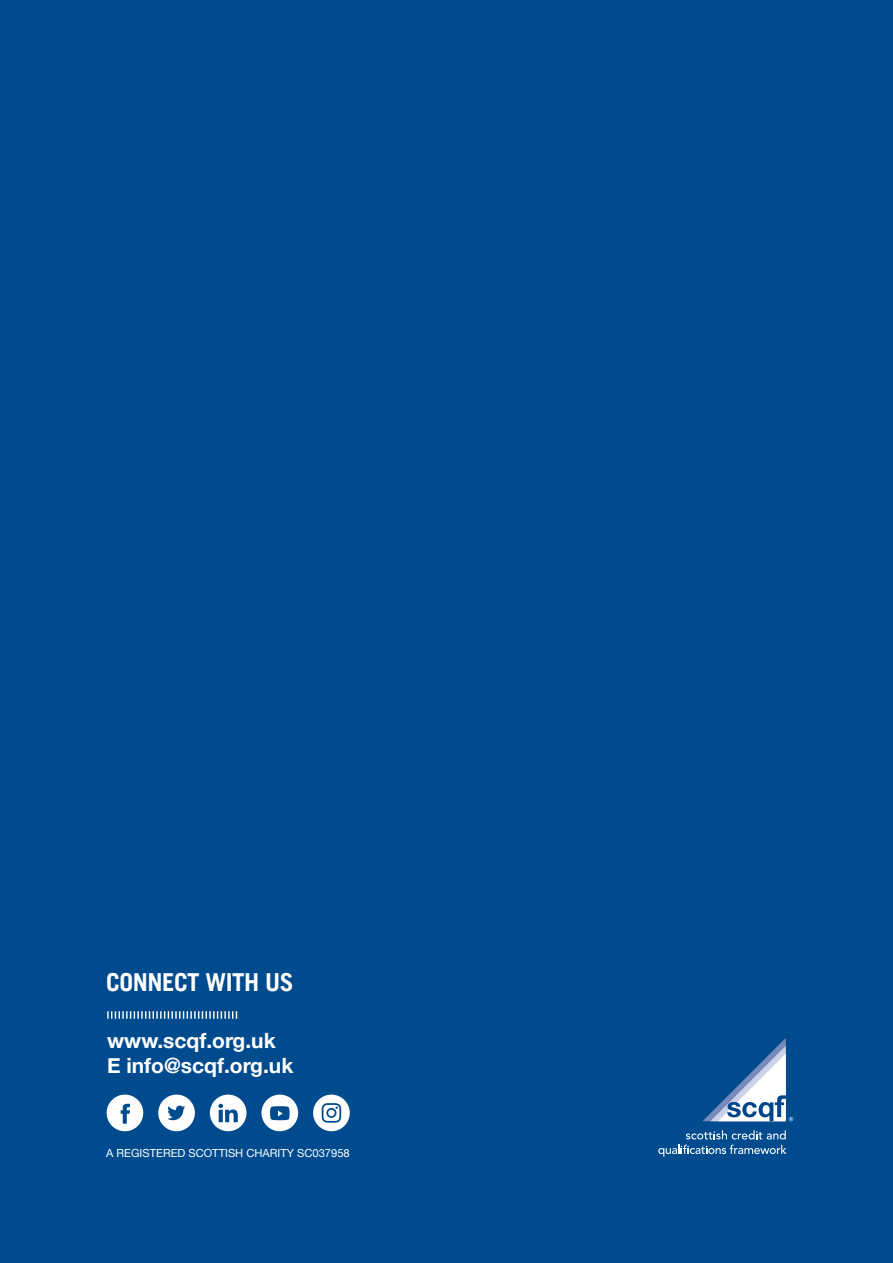
<style>
.page{position:relative;width:893px;height:1263px;background:#004b8e}
.page>*{position:absolute;margin:0;border:0;box-sizing:border-box;transform-origin:0 0}
.t1{font:700 24.75px "Trade Gothic LT";letter-spacing:-.02em;color:#fff}
.t2{font:700 21px "Helvetica Neue";color:#fff}
.t3{font:11.25px "Helvetica Neue";color:#fff}
</style>
<div class="page">
<svg style="left:658px;top:1130px;width:128px;height:27px"></svg>
<svg style="left:703px;top:1038px;width:90px;height:83px"></svg>
<svg style="left:158px;top:1094px;width:37px;height:37px"></svg>
<svg style="left:210px;top:1094px;width:36px;height:37px"></svg>
<svg style="left:261px;top:1094px;width:37px;height:37px"></svg>
<svg style="left:107px;top:1094px;width:36px;height:37px"></svg>
<svg style="left:313px;top:1094px;width:37px;height:37px"></svg>
<svg style="left:326px;top:1108px;width:10px;height:10px"></svg>
<div style="left:328px;top:1110px;width:7px;height:6px;background:#fff;border-radius:50%"></div>
<svg style="left:107px;top:1011px;width:130px;height:8px"></svg>
<p class="t1" style="left:106px;top:967px;width:189px">CONNECT WITH US</p>
<p class="t2" style="left:107px;top:1024px;width:170px">www.scqf.org.uk</p>
<p class="t2" style="left:107px;top:1049px;width:188px">E info@scqf.org.uk</p>
<p class="t3" style="left:106px;top:1144px;width:245px">A REGISTERED SCOTTISH CHARITY SC037958</p>
</div>
